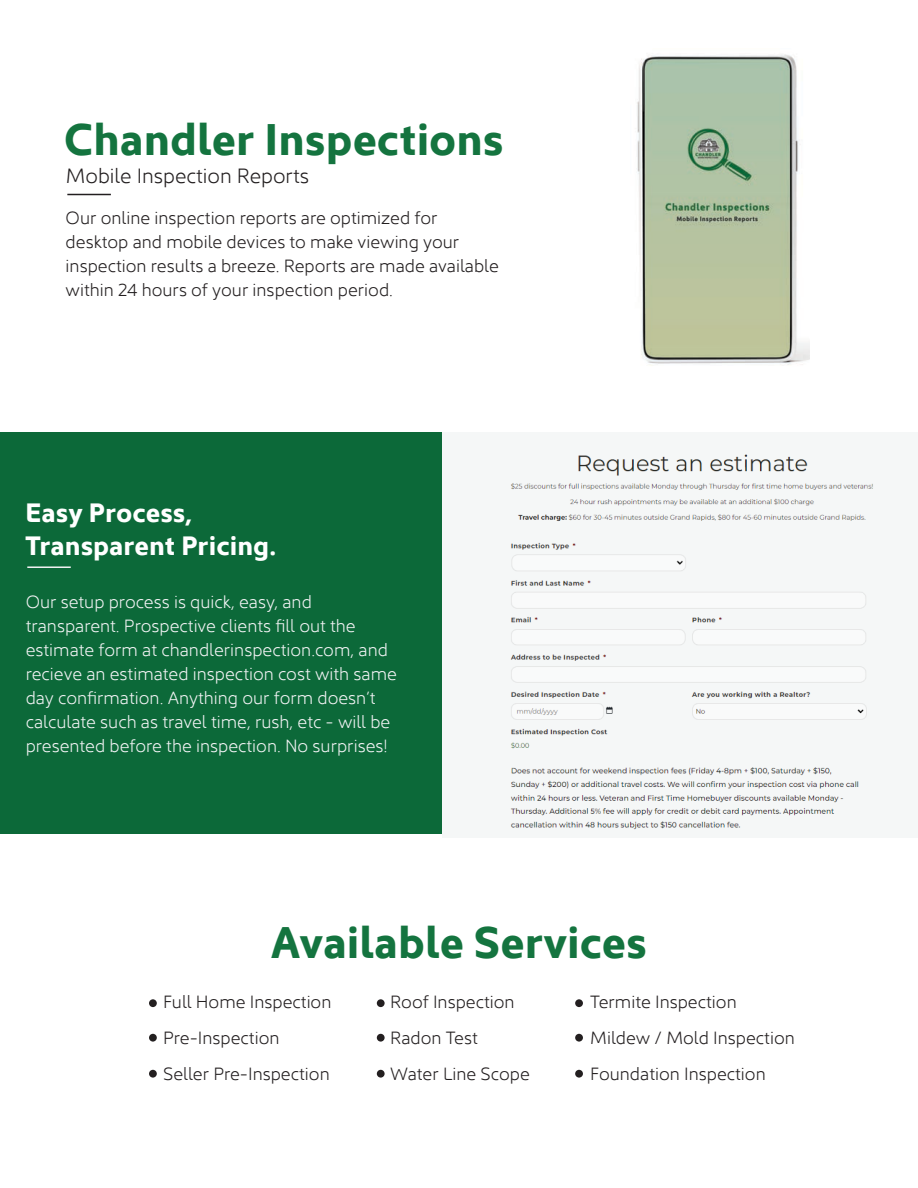
<style>
.page{position:relative;width:918px;height:1188px;background:#fff}
.page>*{position:absolute;margin:0;border:0;box-sizing:border-box;transform-origin:0 0}
.t1{font:700 45px "Kyrial Sans Pro";color:#14743f}
.t2{font:700 27px/32.4px "Kyrial Sans Pro";color:#fff}
.t3{font:300 21px "Kyrial Sans Pro";color:#231f20}
.t4{font:300 18px/36px "Kyrial Sans Pro";color:#231f20}
.t5{font:300 18px/24px "Kyrial Sans Pro";color:#f2f3f4}
</style>
<div class="page">
<div style="left:149px;top:999px;width:8px;height:8px;background:#231f20;border-radius:50%"></div>
<div style="left:149px;top:1034px;width:8px;height:8px;background:#231f20;border-radius:50%"></div>
<div style="left:149px;top:1070px;width:8px;height:8px;background:#231f20;border-radius:50%"></div>
<div style="left:377px;top:999px;width:8px;height:8px;background:#231f20;border-radius:50%"></div>
<div style="left:377px;top:1034px;width:8px;height:8px;background:#231f20;border-radius:50%"></div>
<div style="left:377px;top:1070px;width:8px;height:8px;background:#231f20;border-radius:50%"></div>
<div style="left:575px;top:999px;width:8px;height:8px;background:#231f20;border-radius:50%"></div>
<div style="left:575px;top:1034px;width:8px;height:8px;background:#231f20;border-radius:50%"></div>
<div style="left:575px;top:1070px;width:8px;height:8px;background:#231f20;border-radius:50%"></div>
<div style="left:0;top:433px;width:918px;height:401px;background:#0c6939"></div>
<img style="left:637px;top:54px;width:173px;height:312px">
<hr style="left:67px;top:194px;width:44px;height:1px;background:#231f20">
<hr style="left:27px;top:566px;width:44px;height:2px;background:#f2f3f4">
<img style="left:442px;top:433px;width:476px;height:401px">
<h1 class="t1" style="left:64px;top:107px;width:442px">Chandler Inspections</h1>
<p class="t3" style="left:66px;top:160px;width:245px">Mobile Inspection Reports</p>
<p class="t4" style="left:66px;top:204px;width:435px;line-height:24px">Our online inspection reports are optimized for desktop and mobile devices to make viewing your inspection results a breeze. Reports are made available within 24 hours of your inspection period.</p>
<h2 class="t2" style="left:25px;top:495px;width:253px">Easy Process,<br>Transparent Pricing.</h2>
<p class="t5" style="left:26px;top:588px;width:373px">Our setup process is quick, easy, and transparent. Prospective clients fill out the estimate form at chandlerinspection.com, and recieve an estimated inspection cost with same day confirmation. Anything our form doesn’t calculate such as travel time, rush, etc - will be presented before the inspection. No surprises!</p>
<h1 class="t1" style="left:271px;top:910px;width:378px">Available Services</h1>
<p class="t4" style="left:163px;top:982px;width:170px">Full Home Inspection<br>Pre-Inspection<br>Seller Pre-Inspection</p>
<p class="t4" style="left:390px;top:982px;width:141px">Roof Inspection<br>Radon Test<br>Water Line Scope</p>
<p class="t4" style="left:590px;top:982px;width:206px">Termite Inspection<br>Mildew / Mold Inspection<br>Foundation Inspection</p>
</div>
